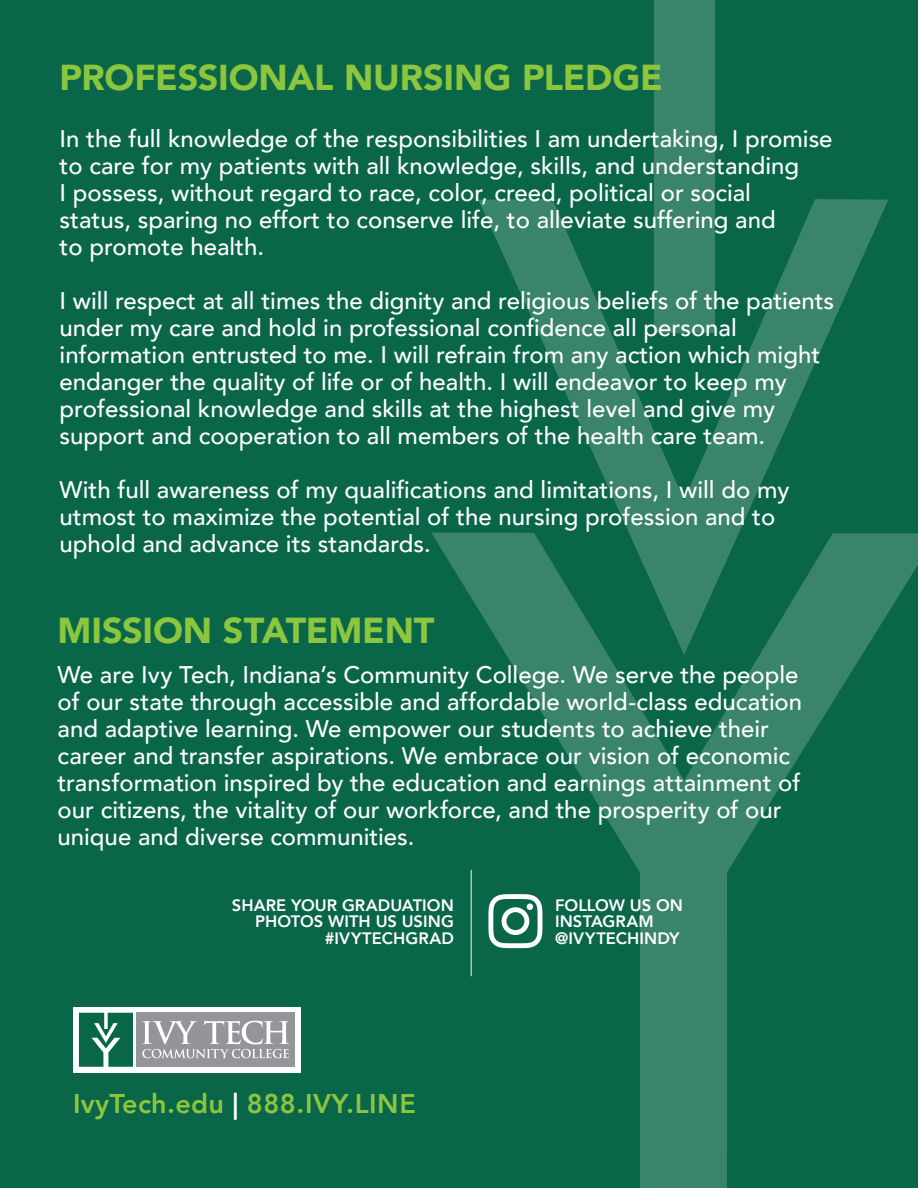
<style>
.page{position:relative;width:918px;height:1188px;background:#096648}
.page>*{position:absolute;margin:0;border:0;box-sizing:border-box;transform-origin:0 0}
.Headlines-White{font:900 36px "Avenir";letter-spacing:-.005em;color:#8bc63e}
.t1{font:800 27px "Avenir";letter-spacing:.01em;color:#8bc63e}
.body-white{font:500 24px/27px "Avenir";color:#fff}
.subsub-W{font:800 16.5px/16.5px "Avenir";letter-spacing:.005em;color:#fff}
.s1{color:#fff}
</style>
<div class="page">
<svg style="left:432px;top:533px;width:486px;height:655px"></svg>
<svg style="left:478px;top:199px;width:410px;height:456px"></svg>
<div style="left:654px;top:0;width:60px;height:333px;background:#39846b"></div>
<svg style="left:488px;top:894px;width:54px;height:54px"></svg>
<div style="left:527px;top:903px;width:6px;height:7px;background:#fff;border-radius:50%"></div>
<hr style="left:471px;top:870px;width:1px;height:106px;background:#f9f6e6">
<div style="left:73px;top:1007px;width:228px;height:66px;background:#fff"></div>
<svg style="left:79px;top:1013px;width:54px;height:54px;background:#2d7c63"></svg>
<div style="left:136px;top:1013px;width:159px;height:54px;background:#939598"></div>
<svg style="left:142px;top:1021px;width:147px;height:37px"></svg>
<p class="Headlines-White" style="left:60px;top:47px;width:605px">PROFESSIONAL NURSING PLEDGE</p>
<p class="body-white" style="left:60px;top:124px;width:775px">In the full knowledge of the responsibilities I am undertaking, I promise to care for my patients with all knowledge, skills, and understanding<br>I possess, without regard to race, color, creed, political or social<br>status, sparing no effort to conserve life, to alleviate suffering and<br>to promote health.</p>
<p class="body-white" style="left:60px;top:286px;width:776px">I will respect at all times the dignity and religious beliefs of the patients under my care and hold in professional confidence all personal information entrusted to me. I will refrain from any action which might endanger the quality of life or of health. I will endeavor to keep my professional knowledge and skills at the highest level and give my support and cooperation to all members of the health care team.</p>
<p class="body-white" style="left:60px;top:475px;width:731px">With full awareness of my qualifications and limitations, I will do my utmost to maximize the potential of the nursing profession and to uphold and advance its standards.</p>
<p class="Headlines-White" style="left:58px;top:600px;width:378px">MISSION STATEMENT</p>
<p class="body-white" style="left:58px;top:660px;width:746px">We are Ivy Tech, Indiana’s Community College. We serve the people of our state through accessible and affordable world-class education and adaptive learning. We empower our students to achieve their career and transfer aspirations. We embrace our vision of economic transformation inspired by the education and earnings attainment of our citizens, the vitality of our workforce, and the prosperity of our unique and diverse communities.</p>
<p class="subsub-W" style="left:232px;top:897px;width:223px;text-align:right">SHARE YOUR GRADUATION<br>PHOTOS WITH US USING #IVYTECHGRAD</p>
<p class="t1" style="left:73px;top:1083px;width:344px">IvyTech.edu <span class="s1">|</span> 888.IVY.LINE</p>
<p class="subsub-W" style="left:555px;top:897px;width:129px">FOLLOW US ON<br>INSTAGRAM @IVYTECHINDY</p>
</div>
